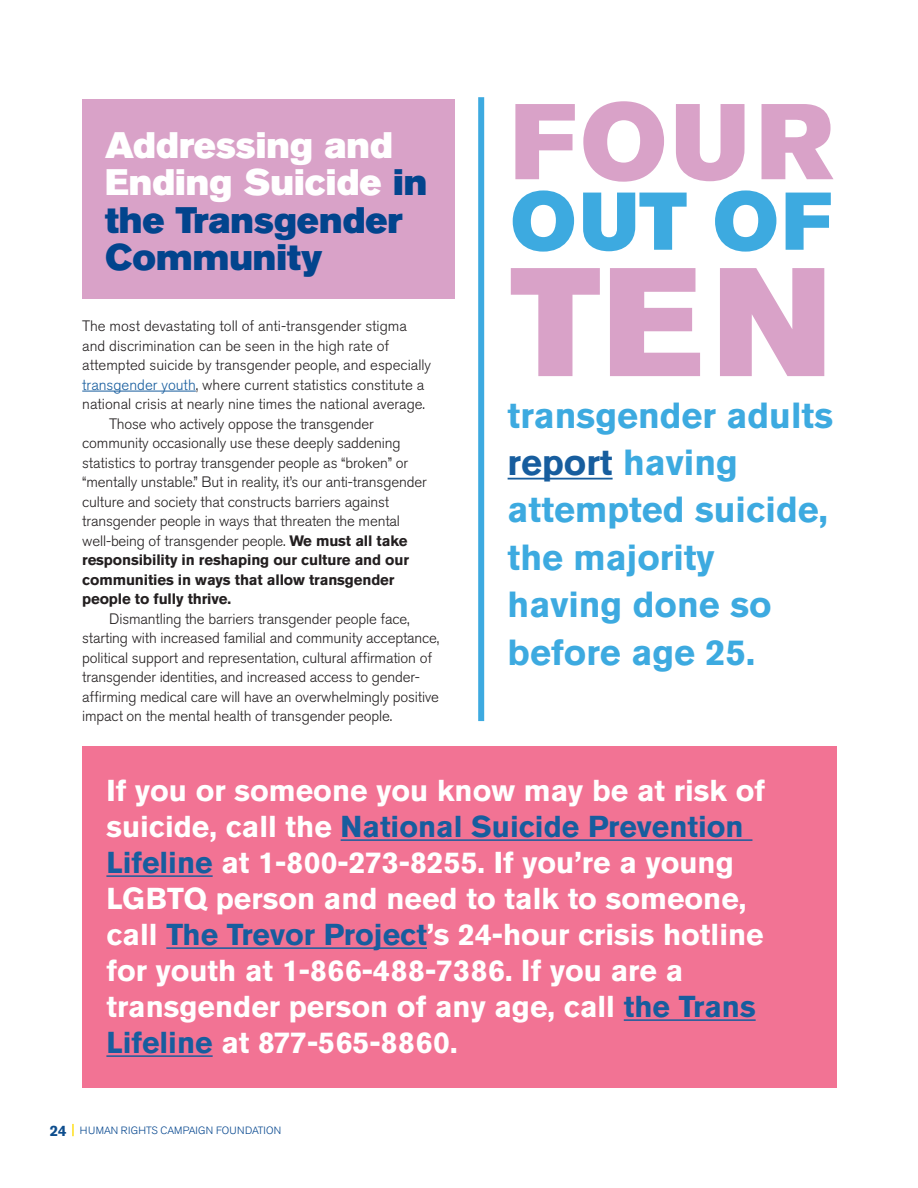
<style>
.page{position:relative;width:918px;height:1188px;background:#fff}
.page>*{position:absolute;margin:0;border:0;box-sizing:border-box;transform-origin:0 0}
.t1{font:153px "Akzidenz Grotesk Pro Super";color:#d9a2c8}
.t2{font:106.5px "Akzidenz Grotesk Pro Super";color:#d9a2c8}
.t3{font:81px "Akzidenz Grotesk Pro Super";color:#3daae0}
.t4{font:36.6px/37.5px "Akzidenz Grotesk Pro Super";color:#fff}
.t5{font:700 36px/47.4px "Akzidenz Grotesk Pro";color:#3daae0}
.t6{font:700 30px/36px "Akzidenz Grotesk Pro";color:#fff}
.Body_Copy_Indent{font:300 15px/19.5px "Akzidenz Grotesk Pro";letter-spacing:-.01em;color:#231f20}
.Body_Copy_NO_Indent{font:300 15px/19.5px "Akzidenz Grotesk Pro";color:#231f20}
._123_Titles{font:300 10.5px "Akzidenz Grotesk Pro";letter-spacing:.02em;color:#02448d}
.s1{color:#02448d}
.s2{color:#175d9e}
.s3{font-weight:700}
.s4{font-weight:700;font-size:15px;color:#0d4d8d}
</style>
<div class="page">
<svg style="left:72px;top:1124px;width:2px;height:12px"></svg>
<div style="left:82px;top:746px;width:755px;height:342px;background:#f27394"></div>
<div style="left:82px;top:99px;width:372px;height:200px;background:#d9a2c8"></div>
<hr style="left:508px;top:478px;width:105px;height:2px;background:#175d9e">
<hr style="left:341px;top:839px;width:411px;height:2px;background:#175d9e">
<hr style="left:106px;top:875px;width:107px;height:2px;background:#175d9e">
<hr style="left:166px;top:947px;width:261px;height:2px;background:#175d9e">
<hr style="left:624px;top:1019px;width:132px;height:2px;background:#175d9e">
<hr style="left:106px;top:1055px;width:107px;height:2px;background:#175d9e">
<hr style="left:82px;top:391px;width:114px;height:1px;background:#175d9e">
<div style="left:478px;top:97px;width:6px;height:624px;background:#3daae0"></div>
<p class="t4" style="left:105px;top:126px;width:324px">Addressing and<br>Ending Suicide <span class="s1">in the Transgender<br>Community</span></p>
<p class="Body_Copy_NO_Indent" style="left:82px;top:316px;width:350px">The most devastating toll of anti-transgender stigma and discrimination can be seen in the high rate of attempted suicide by transgender people, and especially <span class="s2">transgender youth</span>, where current statistics constitute a national crisis at nearly nine times the national average.</p>
<p class="Body_Copy_Indent" style="left:109px;top:414px;width:266px">Those who actively oppose the transgender</p>
<p class="Body_Copy_Indent" style="left:82px;top:433px;width:346px">community occasionally use these deeply saddening statistics to portray transgender people as “broken” or “mentally unstable.” But in reality, it’s our anti-transgender culture and society that constructs barriers against transgender people in ways that threaten the mental well-being of transgender people. <span class="s3">We must all take responsibility in reshaping our culture and our communities in ways that allow transgender people to fully thrive.</span></p>
<p class="Body_Copy_Indent" style="left:82px;top:609px;width:359px;text-indent:27px">Dismantling the barriers transgender people face, starting with increased familial and community acceptance, political support and representation, cultural affirmation of transgender identities, and increased access to gender&shy;affirming medical care will have an overwhelmingly positive impact on the mental health of transgender people.</p>
<p class="t2" style="left:511px;top:73px;width:323px">FOUR</p>
<p class="t3" style="left:511px;top:169px;width:324px">OUT OF</p>
<p class="t1" style="left:511px;top:223px;width:322px">TEN</p>
<p class="t5" style="left:508px;top:391px;width:327px">transgender adults <span class="s2">report</span> having attempted suicide, the majority having done so before age 25.</p>
<p class="t6" style="left:106px;top:772px;width:660px">If you or someone you know may be at risk of suicide, call the <span class="s2">National Suicide Prevention Lifeline</span> at 1-800-273-8255. If you’re a young LGBTQ person and need to talk to someone, call <span class="s2">The Trevor Project</span>’s 24-hour crisis hotline for youth at 1-866-488-7386. If you are a transgender person of any age, call <span class="s2">the Trans Lifeline</span> at 877-565-8860.</p>
<p class="_123_Titles" style="left:50px;top:1124px;width:233px"><span class="s4">24</span> HUMAN RIGHTS CAMPAIGN FOUNDATION</p>
</div>
